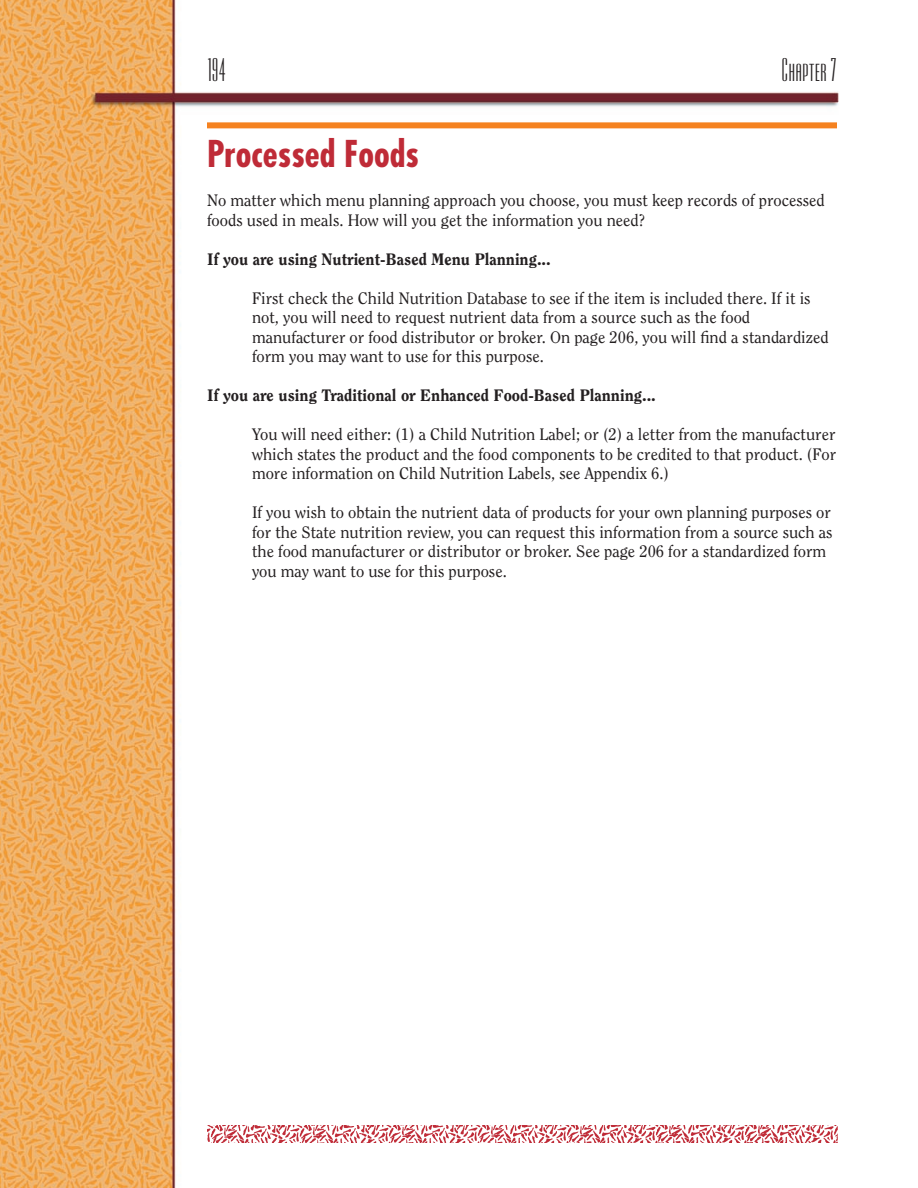
<style>
.page{position:relative;width:918px;height:1188px;background:#fff}
.page>*{position:absolute;margin:0;border:0;box-sizing:border-box;transform-origin:0 0}
._2_head_w_dot_rule{font:700 condensed 36px "Futura";color:#bf2b37}
.t1{font:27px "Ultra Condensed Sans One";color:#231f20}
._11_13_Bull-0p{font:16.5px/19.5px "Clearface";color:#231f20}
._11_13_Clear_Body{font:16.5px/19.5px "Clearface";color:#231f20}
._11_13_Clear_Body-2{font:800 16.5px "Clearface";color:#231f20}
</style>
<div class="page">
<img style="left:0;top:0;width:839px;height:1188px">
<img style="left:208px;top:1125px;width:630px;height:18px">
<div style="left:207px;top:122px;width:630px;height:6px;background:#f58220"></div>
<h2 class="t1" style="left:207px;top:53px;width:20px">194</h2>
<h2 class="t1" style="left:782px;top:53px;width:57px">CHAPTER 7</h2>
<p class="_2_head_w_dot_rule" style="left:207px;top:132px;width:213px">Processed Foods</p>
<p class="_11_13_Clear_Body" style="left:207px;top:191px;width:619px">No matter which menu planning approach you choose, you must keep records of processed foods used in meals. How will you get the information you need?</p>
<p class="_11_13_Clear_Body-2" style="left:207px;top:249px;width:345px">If you are using Nutrient-Based Menu Planning...</p>
<p class="_11_13_Bull-0p" style="left:252px;top:288px;width:578px">First check the Child Nutrition Database to see if the item is included there. If it is not, you will need to request nutrient data from a source such as the food manufacturer or food distributor or broker. On page 206, you will find a standardized form you may want to use for this purpose.</p>
<p class="_11_13_Clear_Body-2" style="left:207px;top:386px;width:450px">If you are using Traditional or Enhanced Food-Based Planning...</p>
<p class="_11_13_Bull-0p" style="left:252px;top:425px;width:586px;text-align:justify">You will need either: (1) a Child Nutrition Label; or (2) a letter from the manufacturer which states the product and the food components to be credited to that product. (For more information on Child Nutrition Labels, see Appendix 6.)</p>
<p class="_11_13_Bull-0p" style="left:252px;top:503px;width:582px">If you wish to obtain the nutrient data of products for your own planning purposes or for the State nutrition review, you can request this information from a source such as the food manufacturer or distributor or broker. See page 206 for a standardized form you may want to use for this purpose.</p>
</div>
